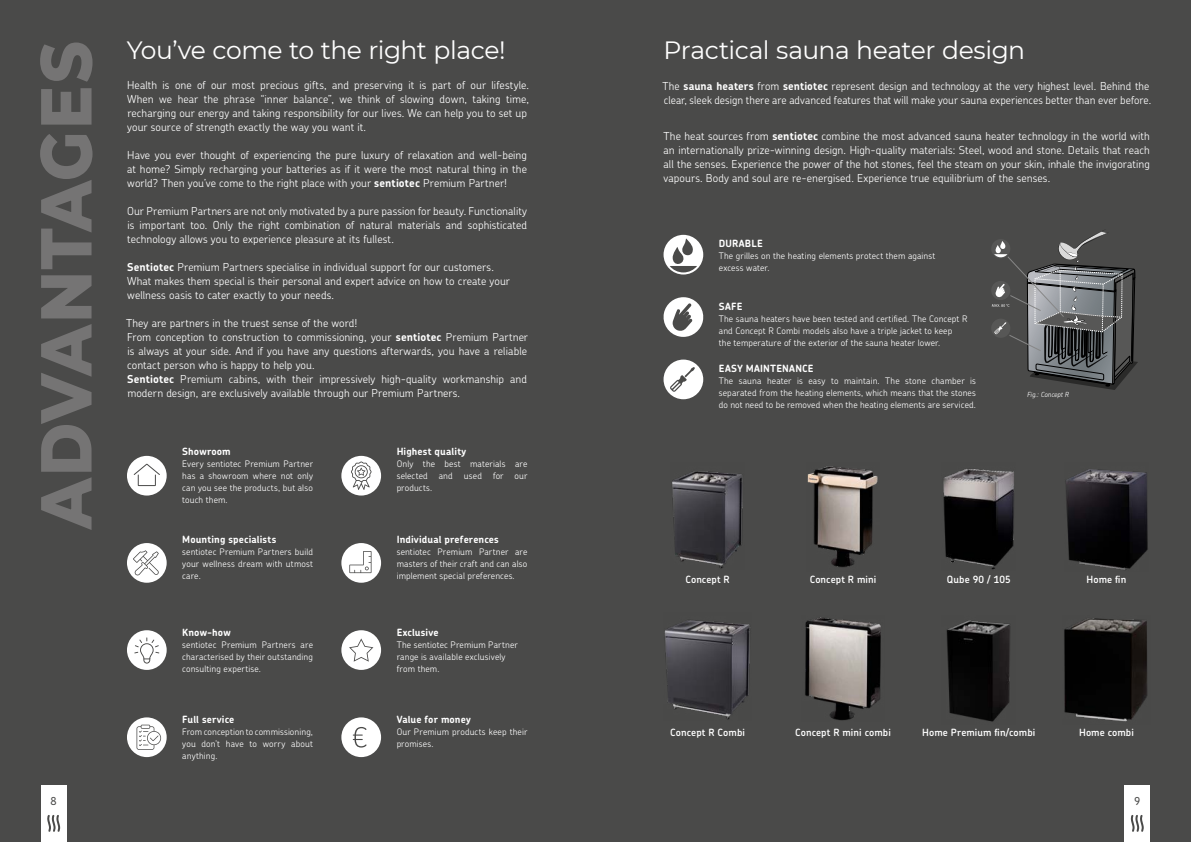
<style>
.page{position:relative;width:1191px;height:842px;background:#4a4a49}
.page>*{position:absolute;margin:0;border:0;box-sizing:border-box;transform-origin:0 0}
.t1{font:800 72px "Montserrat";letter-spacing:.02em;color:#757474;scale:.9 1}
.t2{font:25px "Montserrat";letter-spacing:-.02em;color:#fff}
.t3{font:300 11px/14px "Chevin Pro";letter-spacing:.005em;color:#fff}
.t4{font:500 11px "Chevin Pro";color:#4a4a49}
.t5{font:700 10px "Chevin Pro";letter-spacing:.01em;color:#fff}
.t6{font:600 10px "Chevin Pro";letter-spacing:.005em;color:#fff}
.t7{font:700 10px "Chevin Pro";letter-spacing:.03em;color:#fff}
.t8{font:300 9px/12px "Chevin Pro";letter-spacing:.015em;color:#fff;text-align:justify}
.t9{font:italic 300 7px "Chevin Pro";color:#fff}
.s1{font-weight:700}
</style>
<div class="page">
<div style="left:127px;top:543px;width:40px;height:40px;background:#fff;border-radius:50%"></div>
<svg style="left:133px;top:550px;width:26px;height:25px"></svg>
<div style="left:127px;top:456px;width:40px;height:39px;background:#fff;border-radius:50%"></div>
<svg style="left:134px;top:464px;width:26px;height:22px"></svg>
<div style="left:127px;top:717px;width:40px;height:40px;background:#fff;border-radius:50%"></div>
<svg style="left:136px;top:725px;width:25px;height:25px"></svg>
<div style="left:127px;top:630px;width:40px;height:40px;background:#fff;border-radius:50%"></div>
<svg style="left:134px;top:637px;width:25px;height:26px"></svg>
<div style="left:341px;top:543px;width:40px;height:40px;background:#fff;border-radius:50%"></div>
<svg style="left:349px;top:551px;width:22px;height:22px"></svg>
<div style="left:341px;top:630px;width:40px;height:40px;background:#fff;border-radius:50%"></div>
<svg style="left:349px;top:638px;width:24px;height:24px"></svg>
<div style="left:341px;top:717px;width:40px;height:40px;background:#fff;border-radius:50%"></div>
<svg style="left:353px;top:727px;width:13px;height:20px"></svg>
<div style="left:1124px;top:786px;width:25px;height:56px;background:#fff"></div>
<svg style="left:1130px;top:815px;width:14px;height:17px"></svg>
<div style="left:41px;top:786px;width:25px;height:56px;background:#fff"></div>
<svg style="left:47px;top:815px;width:14px;height:17px"></svg>
<svg style="left:991px;top:230px;width:147px;height:160px"></svg>
<div style="left:663px;top:235px;width:40px;height:39px;background:#fff;border-radius:50%"></div>
<svg style="left:669px;top:238px;width:28px;height:34px"></svg>
<svg style="left:663px;top:297px;width:41px;height:40px"></svg>
<div style="left:663px;top:360px;width:40px;height:39px;background:#fff;border-radius:50%"></div>
<svg style="left:670px;top:367px;width:25px;height:25px"></svg>
<img style="left:807px;top:466px;width:71px;height:102px">
<img style="left:943px;top:469px;width:71px;height:101px">
<img style="left:946px;top:620px;width:64px;height:102px">
<img style="left:805px;top:617px;width:76px;height:104px">
<img style="left:1065px;top:469px;width:83px;height:101px">
<img style="left:1064px;top:618px;width:84px;height:104px">
<div style="left:341px;top:456px;width:40px;height:39px;background:#fff;border-radius:50%"></div>
<svg style="left:351px;top:461px;width:20px;height:29px"></svg>
<img style="left:672px;top:471px;width:71px;height:98px">
<img style="left:664px;top:620px;width:86px;height:100px">
<h1 class="t1" style="left:13px;top:529px;width:544px;rotate:-90deg">ADVANTAGES</h1>
<h2 class="t2" style="left:127px;top:33px;width:380px">You’ve come to the right place!</h2>
<p class="t3" style="left:127px;top:78px;width:403px">Health is one of our most precious gifts, and preserving it is part of our lifestyle.<br>When we hear the phrase “inner balance”, we think of slowing down, taking time, recharging our energy and taking responsibility for our lives. We can help you to set up your source of strength exactly the way you want it.</p>
<p class="t3" style="left:127px;top:148px;width:401px;text-align:justify">Have you ever thought of experiencing the pure luxury of relaxation and well-being at home? Simply recharging your batteries as if it were the most natural thing in the world? Then you’ve come to the right place with your <span class="s1">sentiotec</span> Premium Partner!</p>
<p class="t3" style="left:127px;top:204px;width:401px;text-align:justify">Our Premium Partners are not only motivated by a pure passion for beauty. Functionality is important too. Only the right combination of natural materials and sophisticated technology allows you to experience pleasure at its fullest.</p>
<p class="t3" style="left:127px;top:260px;width:384px"><span class="s1">Sentiotec</span> Premium Partners specialise in individual support for our customers.<br>What makes them special is their personal and expert advice on how to create your wellness oasis to cater exactly to your needs.</p>
<p class="t3" style="left:126px;top:316px;width:403px">They are partners in the truest sense of the word!<br>From conception to construction to commissioning, your <span class="s1">sentiotec</span> Premium Partner is always at your side. And if you have any questions afterwards, you have a reliable contact person who is happy to help you.<br><span class="s1">Sentiotec</span> Premium cabins, with their impressively high-quality workmanship and modern design, are exclusively available through our Premium Partners.</p>
<p class="t5" style="left:182px;top:445px;width:50px">Showroom</p>
<p class="t8" style="left:182px;top:458px;width:132px">Every sentiotec Premium Partner has a showroom where not only can you see the products, but also touch them.</p>
<p class="t5" style="left:182px;top:532px;width:96px">Mounting specialists</p>
<p class="t8" style="left:182px;top:545px;width:132px">sentiotec Premium Partners build your wellness dream with utmost care.</p>
<p class="t5" style="left:182px;top:626px;width:50px">Know-how</p>
<p class="t8" style="left:182px;top:638px;width:132px">sentiotec Premium Partners are characterised by their outstanding consulting expertise.</p>
<p class="t5" style="left:182px;top:713px;width:54px">Full service</p>
<p class="t8" style="left:182px;top:725px;width:132px">From conception to commissioning, you don’t have to worry about anything.</p>
<p class="t5" style="left:397px;top:445px;width:71px">Highest quality</p>
<p class="t8" style="left:397px;top:458px;width:132px">Only the best materials are selected and used for our products.</p>
<p class="t5" style="left:397px;top:532px;width:104px">Individual preferences</p>
<p class="t8" style="left:397px;top:545px;width:132px">sentiotec Premium Partner are masters of their craft and can also implement special preferences.</p>
<p class="t5" style="left:397px;top:626px;width:43px">Exclusive</p>
<p class="t8" style="left:397px;top:638px;width:123px;text-align:left">The sentiotec Premium Partner range is available exclusively from them.</p>
<p class="t5" style="left:397px;top:713px;width:76px">Value for money</p>
<p class="t8" style="left:397px;top:725px;width:132px">Our Premium products keep their promises.</p>
<h2 class="t2" style="left:663px;top:33px;width:363px">Practical sauna heater design</h2>
<p class="t3" style="left:662px;top:79px;width:490px">The <span class="s1">sauna heaters</span> from <span class="s1">sentiotec</span> represent design and technology at the very highest level. Behind the clear, sleek design there are advanced features that will make your sauna experiences better than ever before.</p>
<p class="t3" style="left:663px;top:129px;width:488px;text-align:justify">The heat sources from <span class="s1">sentiotec</span> combine the most advanced sauna heater technology in the world with an internationally prize-winning design. High-quality materials: Steel, wood and stone. Details that reach all the senses. Experience the power of the hot stones, feel the steam on your skin, inhale the invigorating vapours. Body and soul are re-energised. Experience true equilibrium of the senses.</p>
<p class="t5" style="left:719px;top:237px;width:45px">DURABLE</p>
<p class="t8" style="left:719px;top:250px;width:218px">The grilles on the heating elements protect them against excess water.</p>
<p class="t5" style="left:719px;top:299px;width:25px">SAFE</p>
<p class="t8" style="left:719px;top:312px;width:250px;text-align:left">The sauna heaters have been tested and certified. The Concept R and Concept R Combi models also have a triple jacket to keep<br>the temperature of the exterior of the sauna heater lower.</p>
<p class="t7" style="left:719px;top:362px;width:96px">EASY MAINTENANCE</p>
<p class="t8" style="left:719px;top:374px;width:259px">The sauna heater is easy to maintain. The stone chamber is separated from the heating elements, which means that the stones do not need to be removed when the heating elements are serviced.</p>
<p class="t9" style="left:1027px;top:389px;width:44px">Fig.: Concept R</p>
<p class="t6" style="left:685px;top:572px;width:46px">Concept R</p>
<p class="t6" style="left:809px;top:573px;width:68px">Concept R mini</p>
<p class="t6" style="left:946px;top:573px;width:65px">Qube 90 / 105</p>
<p class="t6" style="left:1086px;top:572px;width:41px">Home fin</p>
<p class="t6" style="left:670px;top:726px;width:76px">Concept R Combi</p>
<p class="t6" style="left:795px;top:726px;width:97px">Concept R mini combi</p>
<p class="t6" style="left:922px;top:726px;width:115px">Home Premium fin/combi</p>
<p class="t6" style="left:1079px;top:726px;width:56px">Home combi</p>
<p class="t4" style="left:51px;top:793px;width:8px">8</p>
<p class="t4" style="left:1134px;top:793px;width:8px">9</p>
</div>
